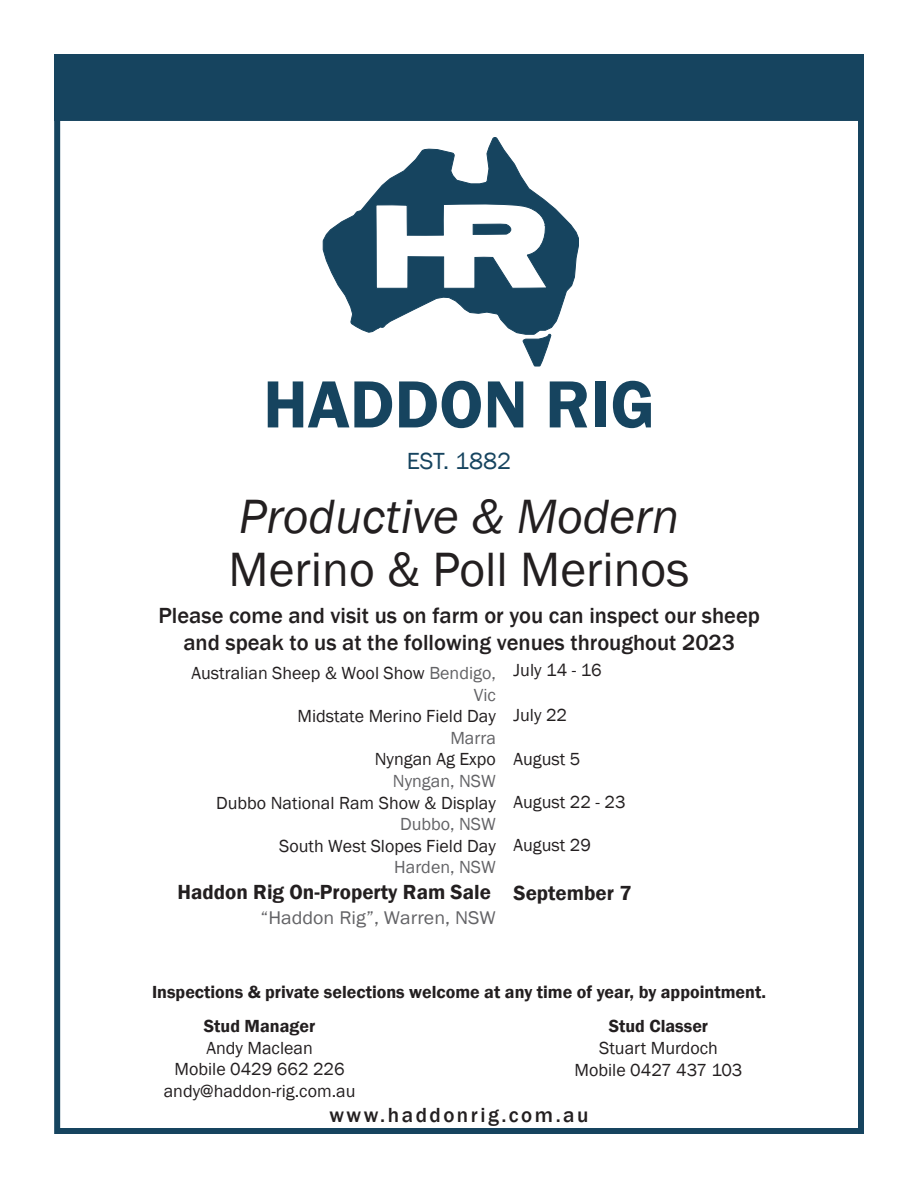
<style>
.page{position:relative;width:918px;height:1188px;background:#fff}
.page>*{position:absolute;margin:0;border:0;box-sizing:border-box;transform-origin:0 0}
.t1{font:600 69px "Franklin Gothic";color:#16445f}
.t2{font:49.5px/52.5px "Franklin Gothic";color:#231f20}
.t3{font:24px "Franklin Gothic";color:#16445f}
.t4{font:500 22.5px/27px "Franklin Gothic";color:#231f20;text-align:center}
.t5{font:600 21px "Franklin Gothic";color:#231f20}
.t6{font:500 21px "Franklin Gothic";letter-spacing:.12em;color:#231f20}
.t7{font:18.9px "Franklin Gothic";color:#636366;scale:1.06 1}
.t8{font:18px/21.6px "Franklin Gothic";color:#231f20;text-align:right}
.t9{font:600 18px "Franklin Gothic";color:#231f20}
.t10{font:18px "Franklin Gothic";color:#231f20}
.s1{font-style:italic}
.s2{font-style:inherit}
.s3{color:#636366}
.s4{font-family:"Franklin Gothic Demi";font-weight:400}
</style>
<div class="page">
<div style="left:54px;top:108px;width:810px;height:1026px;border:6px solid #16445f"></div>
<div style="left:54px;top:54px;width:810px;height:67px;background:#16445f"></div>
<svg style="left:323px;top:137px;width:256px;height:198px"></svg>
<svg style="left:522px;top:334px;width:30px;height:32px"></svg>
<svg style="left:375px;top:203px;width:173px;height:86px"></svg>
<p class="t1" style="left:263px;top:362px;width:393px">HADDON RIG</p>
<p class="t3" style="left:407px;top:446px;width:106px">EST. 1882</p>
<p class="t2" style="left:229px;top:491px;width:462px"><span class="s1">Productive &amp; Modern<br></span>Merino &amp; Poll Merinos</p>
<p class="t4" style="left:159px;top:602px;width:603px">Please come and visit us on farm or you can inspect our sheep and speak to us at the following venues throughout 202<span class="s2">3</span></p>
<p class="t8" style="left:191px;top:663px;width:306px">Australian Sheep &amp; Wool Show <span class="s3">Bendigo,<br>Vic<br></span>Midstate Merino Field Day<br><span class="s3">Marra<br></span>Nyngan Ag Expo<br><span class="s3">Nyngan, NSW<br></span>Dubbo National Ram Show &amp; Display<br><span class="s3">Dubbo, NSW<br></span>South West Slopes Field Day<br><span class="s3">Harden, NSW</span></p>
<p class="t5" style="left:178px;top:879px;width:315px">Haddon Rig On-Property Ram Sale</p>
<p class="t7" style="left:260px;top:906px;width:224px">“Haddon Rig”, Warren, NSW</p>
<p class="t10" style="left:514px;top:659px;width:90px">July 14 - 16</p>
<p class="t10" style="left:513px;top:704px;width:55px">July 22</p>
<p class="t10" style="left:513px;top:748px;width:68px">August 5</p>
<p class="t10" style="left:513px;top:791px;width:114px">August 22 - 23</p>
<p class="t10" style="left:513px;top:834px;width:79px">August 29</p>
<p class="t5" style="left:513px;top:880px;width:120px">September <span class="s4">7</span></p>
<p class="t9" style="left:152px;top:981px;width:615px">Inspections &amp; private selections welcome at any time of year, by appointment.</p>
<p class="t9" style="left:204px;top:1015px;width:113px">Stud Manager</p>
<p class="t8" style="left:206px;top:1037px;width:108px">Andy Maclean</p>
<p class="t8" style="left:174px;top:1059px;width:172px">Mobile 0429 662 226</p>
<p class="t8" style="left:164px;top:1080px;width:193px">andy@haddon-rig.com.au</p>
<p class="t9" style="left:609px;top:1015px;width:101px">Stud Classer</p>
<p class="t8" style="left:599px;top:1038px;width:120px">Stuart Murdoch</p>
<p class="t8" style="left:575px;top:1059px;width:169px">Mobile 0427 437 103</p>
<p class="t6" style="left:329px;top:1102px;width:261px">www.haddonrig.com.au</p>
</div>
